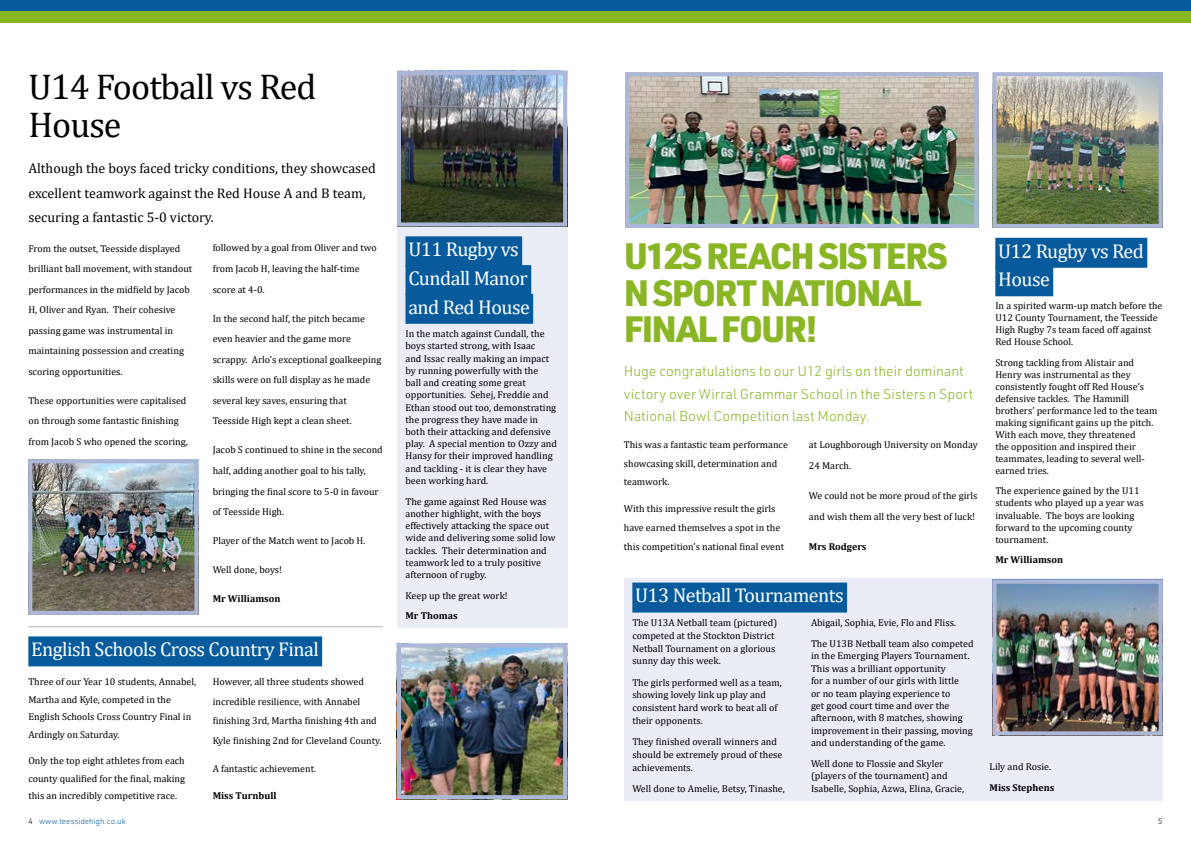
<style>
.page{position:relative;width:1191px;height:842px;background:#fff}
.page>*{position:absolute;margin:0;border:0;box-sizing:border-box;transform-origin:0 0}
.t1{font:900 36px/36.5px "URWDIN";letter-spacing:-.05em;color:#8ab625}
.t2{font:36px/38.6px "Cambria";letter-spacing:-.025em;color:#000}
.t3{font:20px/28.7px "Cambria";letter-spacing:-.025em;color:#fff}
.t4{font:300 14px/22.5px "URWDIN";color:#8ab625}
.t5{font:14px/24.6px "Cambria";color:#000}
.t6{font:10px/12.2px "Cambria";color:#000}
.t7{font:700 10px "Cambria";color:#000}
.t8{font:300 8px "URWDIN";color:#075b9c}
.t9{font:300 8px "URWDIN";color:#000}
.s1{color:#000}
</style>
<div class="page">
<div style="left:0;top:0;width:595px;height:11px;background:#075b9c"></div>
<div style="left:0;top:11px;width:595px;height:12px;background:#8ab625"></div>
<div style="left:595px;top:0;width:596px;height:11px;background:#075b9c"></div>
<div style="left:595px;top:11px;width:596px;height:12px;background:#8ab625"></div>
<div style="left:397px;top:71px;width:170px;height:557px;background:#eaecf6"></div>
<div style="left:405px;top:236px;width:117px;height:30px;background:#075b9c"></div>
<div style="left:405px;top:265px;width:126px;height:30px;background:#075b9c"></div>
<div style="left:405px;top:294px;width:128px;height:30px;background:#075b9c"></div>
<div style="left:28px;top:636px;width:294px;height:30px;background:#075b9c"></div>
<img style="left:33px;top:464px;width:160px;height:146px">
<div style="left:28px;top:459px;width:170px;height:156px;border:4px solid #abb6d8"></div>
<img style="left:402px;top:76px;width:160px;height:145px">
<div style="left:397px;top:71px;width:170px;height:155px;border:4px solid #abb6d8"></div>
<img style="left:402px;top:648px;width:160px;height:146px">
<div style="left:397px;top:643px;width:170px;height:156px;border:4px solid #abb6d8"></div>
<hr style="left:28px;top:626px;width:355px;height:1px;background:#b3b2b2">
<div style="left:624px;top:578px;width:538px;height:222px;background:#eaecf6"></div>
<div style="left:632px;top:582px;width:215px;height:30px;background:#075b9c"></div>
<img style="left:997px;top:585px;width:160px;height:145px">
<div style="left:992px;top:580px;width:170px;height:155px;border:4px solid #abb6d8"></div>
<img style="left:630px;top:77px;width:343px;height:146px">
<div style="left:625px;top:72px;width:353px;height:156px;border:4px solid #abb6d8"></div>
<img style="left:997px;top:77px;width:160px;height:146px">
<div style="left:992px;top:72px;width:170px;height:156px;border:4px solid #abb6d8"></div>
<div style="left:995px;top:238px;width:152px;height:30px;background:#075b9c"></div>
<div style="left:995px;top:266px;width:58px;height:30px;background:#075b9c"></div>
<h1 class="t2" style="left:28px;top:67px;width:290px">U14 Football vs Red<br>House</h1>
<h3 class="t5" style="left:28px;top:156px;width:349px">Although the boys faced tricky conditions, they showcased excellent teamwork against the Red House A and B team, securing a fantastic 5-0 victory.</h3>
<p class="t6" style="left:28px;top:238px;width:165px;line-height:20.6px">From the outset, Teesside displayed brilliant ball movement, with standout performances in the midfield by Jacob H, Oliver and Ryan. Their cohesive passing game was instrumental in maintaining possession and creating scoring opportunities.</p>
<p class="t6" style="left:28px;top:390px;width:161px;line-height:20.6px">These opportunities were capitalised on through some fantastic finishing from Jacob S who opened the scoring,</p>
<p class="t6" style="left:213px;top:238px;width:166px;line-height:20.6px">followed by a goal from Oliver and two from Jacob H, leaving the half-time score at 4-0.</p>
<p class="t6" style="left:213px;top:308px;width:170px;line-height:20.6px">In the second half, the pitch became even heavier and the game more scrappy. Arlo’s exceptional goalkeeping skills were on full display as he made several key saves, ensuring that Teesside High kept a clean sheet.</p>
<p class="t6" style="left:213px;top:440px;width:172px;line-height:20.5px">Jacob S continued to shine in the second half, adding another goal to his tally, bringing the final score to 5-0 in favour of Teesside High.</p>
<p class="t6" style="left:213px;top:535px;width:154px">Player of the Match went to Jacob H.</p>
<p class="t6" style="left:213px;top:564px;width:71px">Well done, boys!</p>
<p class="t7" style="left:213px;top:592px;width:69px">Mr Williamson</p>
<h2 class="t3" style="left:31px;top:635px;width:289px">English Schools Cross Country Final</h2>
<p class="t6" style="left:28px;top:673px;width:169px;line-height:17.6px">Three of our Year 10 students, Annabel, Martha and Kyle, competed in the English Schools Cross Country Final in Ardingly on Saturday.</p>
<p class="t6" style="left:28px;top:752px;width:158px;line-height:17.6px;text-align:justify">Only the top eight athletes from each county qualified for the final, making this an incredibly competitive race.</p>
<p class="t6" style="left:213px;top:672px;width:170px;line-height:19.5px">However, all three students showed incredible resilience, with Annabel finishing 3rd, Martha finishing 4th and Kyle finishing 2nd for Cleveland County.</p>
<p class="t6" style="left:213px;top:762px;width:105px">A fantastic achievement.</p>
<p class="t7" style="left:213px;top:789px;width:65px">Miss Turnbull</p>
<h2 class="t3" style="left:408px;top:235px;width:123px">U11 Rugby vs<br>Cundall Manor and Red House</h2>
<p class="t6" style="left:405px;top:328px;width:153px">In the match against Cundall, the boys started strong, with Isaac<br>and Issac really making an impact by running powerfully with the<br>ball and creating some great opportunities. Sehej, Freddie and<br>Ethan stood out too, demonstrating the progress they have made in both their attacking and defensive play. A special mention to Ozzy and<br>Hansy for their improved handling and tackling - it is clear they have been working hard.</p>
<p class="t6" style="left:405px;top:495px;width:152px">The game against Red House was another highlight, with the boys effectively attacking the space out wide and delivering some solid low tackles. Their determination and teamwork led to a truly positive afternoon of rugby.</p>
<p class="t6" style="left:405px;top:589px;width:104px">Keep up the great work!</p>
<p class="t7" style="left:405px;top:609px;width:54px">Mr Thomas</p>
<h1 class="t1" style="left:624px;top:236px;width:325px">U12S REACH SISTERS<br>N SPORT NATIONAL<br>FINAL FOUR!</h1>
<h3 class="t4" style="left:624px;top:360px;width:351px">Huge congratulations to our U12 girls on their dominant victory over Wirral Grammar School in the Sisters n Sport<br>National Bowl Competition last Monday.</h3>
<p class="t6" style="left:624px;top:436px;width:166px;line-height:18.5px">This was a fantastic team performance showcasing skill, determination and teamwork.</p>
<p class="t6" style="left:624px;top:500px;width:162px;line-height:18.5px">With this impressive result the girls have earned themselves a spot in the this competition’s national final event</p>
<p class="t6" style="left:809px;top:434px;width:170px;line-height:21.1px">at Loughborough University on Monday<br>24 March.</p>
<p class="t6" style="left:809px;top:485px;width:170px;line-height:21.1px">We could not be more proud of the girls and wish them all the very best of luck!</p>
<p class="t7" style="left:809px;top:539px;width:59px">Mrs Rodgers</p>
<h2 class="t3" style="left:998px;top:236px;width:147px">U12 Rugby vs Red<br>House</h2>
<p class="t6" style="left:995px;top:300px;width:169px">In a spirited warm-up match before the<br>U12 County Tournament, the Teesside<br>High Rugby 7s team faced off against<br>Red House School.</p>
<p class="t6" style="left:995px;top:356px;width:164px">Strong tackling from Alistair and<br>Henry was instrumental as they consistently fought off Red House’s defensive tackles. The Hammill brothers’ performance led to the team making significant gains up the pitch.<br>With each move, they threatened<br>the opposition and inspired their teammates, leading to several well&shy;earned tries.</p>
<p class="t6" style="left:995px;top:485px;width:150px">The experience gained by the U11 students who played up a year was invaluable. The boys are looking forward to the upcoming county tournament.</p>
<p class="t7" style="left:995px;top:552px;width:69px">Mr Williamson</p>
<h2 class="t3" style="left:635px;top:581px;width:210px">U13 Netball Tournaments</h2>
<p class="t6" style="left:632px;top:616px;width:146px;line-height:12.8px">The U13A Netball team (pictured) competed at the Stockton District<br>Netball Tournament on a glorious sunny day this week.</p>
<p class="t6" style="left:632px;top:676px;width:151px;line-height:12.8px">The girls performed well as a team, showing lovely link up play and consistent hard work to beat all of their opponents.</p>
<p class="t6" style="left:632px;top:735px;width:152px;line-height:12.8px">They finished overall winners and should be extremely proud of these achievements.</p>
<p class="t6" style="left:632px;top:782px;width:154px">Well done to Amelie, Betsy, Tinashe,</p>
<p class="t6" style="left:811px;top:612px;width:164px;line-height:20.9px">Abigail, Sophia, Evie, Flo and Fliss.<br>The U13B Netball team also competed</p>
<p class="t6" style="left:811px;top:650px;width:163px">in the Emerging Players Tournament.<br>This was a brilliant opportunity<br>for a number of our girls with little<br>or no team playing experience to<br>get good court time and over the afternoon, with 8 matches, showing improvement in their passing, moving and understanding of the game.</p>
<p class="t6" style="left:811px;top:757px;width:155px">Well done to Flossie and Skyler (players of the tournament) and<br>Isabelle, Sophia, Azwa, Elina, Gracie,</p>
<p class="t6" style="left:989px;top:760px;width:63px">Lily and Rosie.</p>
<p class="t7" style="left:989px;top:780px;width:66px">Miss Stephens</p>
<p class="t8" style="left:28px;top:815px;width:99px"><span class="s1">4</span> www.teessidehigh.co.uk</p>
<p class="t9" style="left:1158px;top:815px;width:6px">5</p>
</div>
